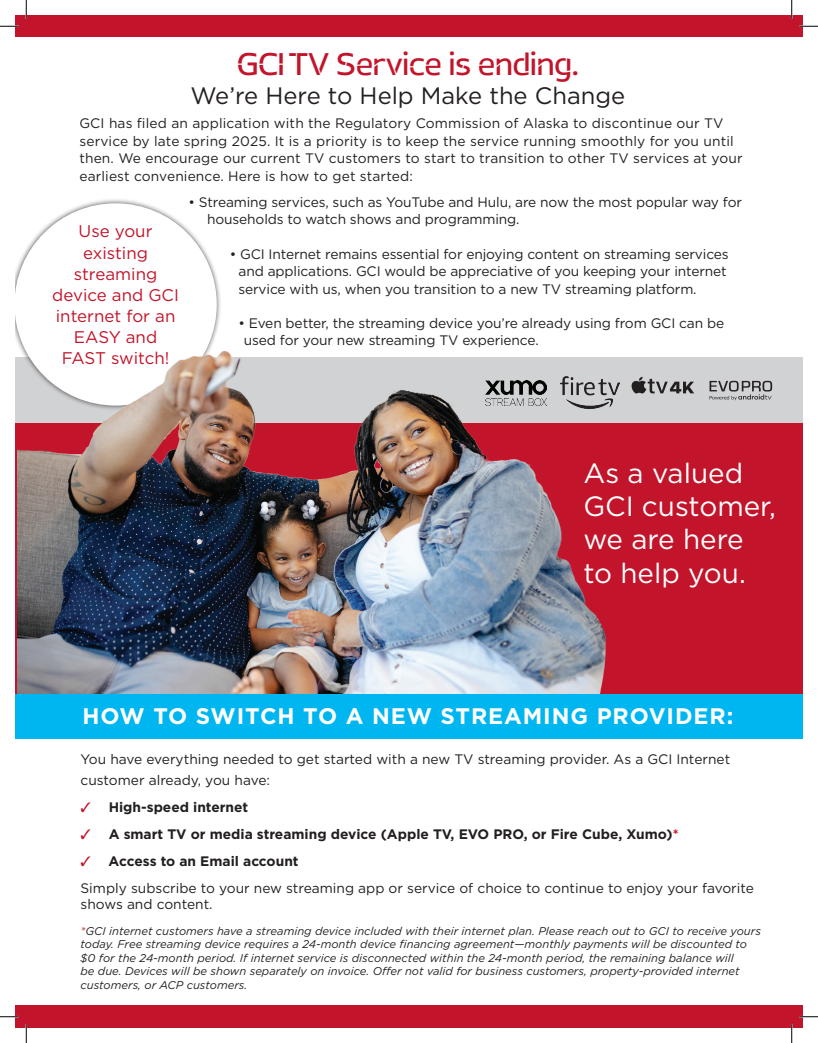
<style>
.page{position:relative;width:818px;height:1043px;background:#fff}
.page>*{position:absolute;margin:0;border:0;box-sizing:border-box;transform-origin:0 0}
.t1{font:31.25px "Trailblazer H";color:#c2142a}
.t2{font:27.75px/33.4px "Gotham";color:#fff}
.t3{font:23.75px "Gotham";color:#231f20}
.t4{font:700 22.5px "Gotham";letter-spacing:.04em;color:#fff}
.t5{font:16.88px/21.1px "Gotham";color:#c2142a;text-align:center}
.t6{font:13.75px/17.5px "Gotham";letter-spacing:-.01em;color:#231f20}
.t7{font:13.75px/17.5px "Gotham";letter-spacing:.01em;color:#231f20}
.t8{font:700 13.75px "Gotham";color:#231f20}
.t9{font:italic 11.25px/13.5px "Gotham";color:#231f20}
.s1{color:#c2142a}
.s2{font-weight:700}
</style>
<div class="page">
<div style="left:15px;top:357px;width:787px;height:65px;background:#d1d2d4"></div>
<div style="left:15px;top:693px;width:787px;height:45px;background:#00b6f0"></div>
<div style="left:15px;top:422px;width:787px;height:271px;background:#c2142a"></div>
<div style="left:15px;top:15px;width:787px;height:21px;background:#c2142a"></div>
<div style="left:15px;top:1005px;width:787px;height:23px;background:#c2142a"></div>
<div style="left:15px;top:198px;width:207px;height:213px;background:#231f20;opacity:.75"></div>
<div style="left:15px;top:203px;width:202px;height:202px;background:#fff;border-radius:50%"></div>
<svg style="left:631px;top:377px;width:63px;height:16px"></svg>
<svg style="left:709px;top:381px;width:63px;height:19px"></svg>
<img style="left:607px;top:382px;width:12px;height:25px">
<img style="left:17px;top:307px;width:590px;height:386px">
<svg style="left:0;top:25px;width:19px;height:2px"></svg>
<svg style="left:799px;top:25px;width:19px;height:2px"></svg>
<svg style="left:0;top:1015px;width:19px;height:2px"></svg>
<svg style="left:799px;top:1015px;width:19px;height:2px"></svg>
<svg style="left:25px;top:0;width:2px;height:19px"></svg>
<svg style="left:25px;top:1024px;width:2px;height:18px"></svg>
<svg style="left:790px;top:0;width:2px;height:19px"></svg>
<svg style="left:790px;top:1024px;width:2px;height:18px"></svg>
<h1 class="t1" style="left:237px;top:47px;width:343px">GCI TV Service is ending.</h1>
<h3 class="t3" style="left:190px;top:80px;width:436px">We’re Here to Help Make the Change</h3>
<p class="t7" style="left:79px;top:114px;width:664px">GCI has filed an application with the Regulatory Commission of Alaska to discontinue our TV service by late spring 2025. It is a priority is to keep the service running smoothly for you until then. We encourage our current TV customers to start to transition to other TV services at your earliest convenience. Here is how to get started:</p>
<p class="t6" style="left:207px;top:193px;width:536px;text-indent:-19px">• Streaming services, such as YouTube and Hulu, are now the most popular way for households to watch shows and programming.</p>
<p class="t6" style="left:238px;top:244px;width:492px;text-indent:-9px">• GCI Internet remains essential for enjoying content on streaming services and applications. GCI would be appreciative of you keeping your internet service with us, when you transition to a new TV streaming platform.</p>
<p class="t6" style="left:244px;top:314px;width:482px;text-indent:-5px">• Even better, the streaming device you’re already using from GCI can be used for your new streaming TV experience.</p>
<p class="t5" style="left:52px;top:220px;width:128px">Use your existing streaming device and GCI internet for an<br>EASY and<br>FAST switch!</p>
<h2 class="t2" style="left:583px;top:455px;width:194px">As a valued<br>GCI customer, we are here to help you.</h2>
<h3 class="t4" style="left:82px;top:701px;width:652px">HOW TO SWITCH TO A NEW STREAMING PROVIDER:</h3>
<p class="t6" style="left:81px;top:748px;width:651px;line-height:21.2px">You have everything needed to get started with a new TV streaming provider. As a GCI Internet customer already, you have:</p>
<p class="t8" style="left:81px;top:798px;width:169px"><span class="s1">✓</span> High-speed internet</p>
<p class="t8" style="left:80px;top:825px;width:599px"><span class="s1">✓</span> A smart TV or media streaming device (Apple TV, EVO PRO, or Fire Cube, Xumo)<span class="s1">*</span></p>
<p class="t6" style="left:80px;top:847px;width:675px;line-height:26.9px"><span class="s1">✓</span> <span class="s2">Access to an Email account<br></span>Simply subscribe to your new streaming app or service of choice to continue to enjoy your favorite</p>
<p class="t6" style="left:80px;top:895px;width:134px">shows and content.</p>
<p class="t9" style="left:81px;top:924px;width:681px"><span class="s1">*</span>GCI internet customers have a streaming device included with their internet plan. Please reach out to GCI to receive yours today. Free streaming device requires a 24-month device financing agreement—monthly payments will be discounted to $0 for the 24-month period. If internet service is disconnected within the 24-month period, the remaining balance will<br>be due. Devices will be shown separately on invoice. Offer not valid for business customers, property-provided internet customers, or ACP customers.</p>
</div>
